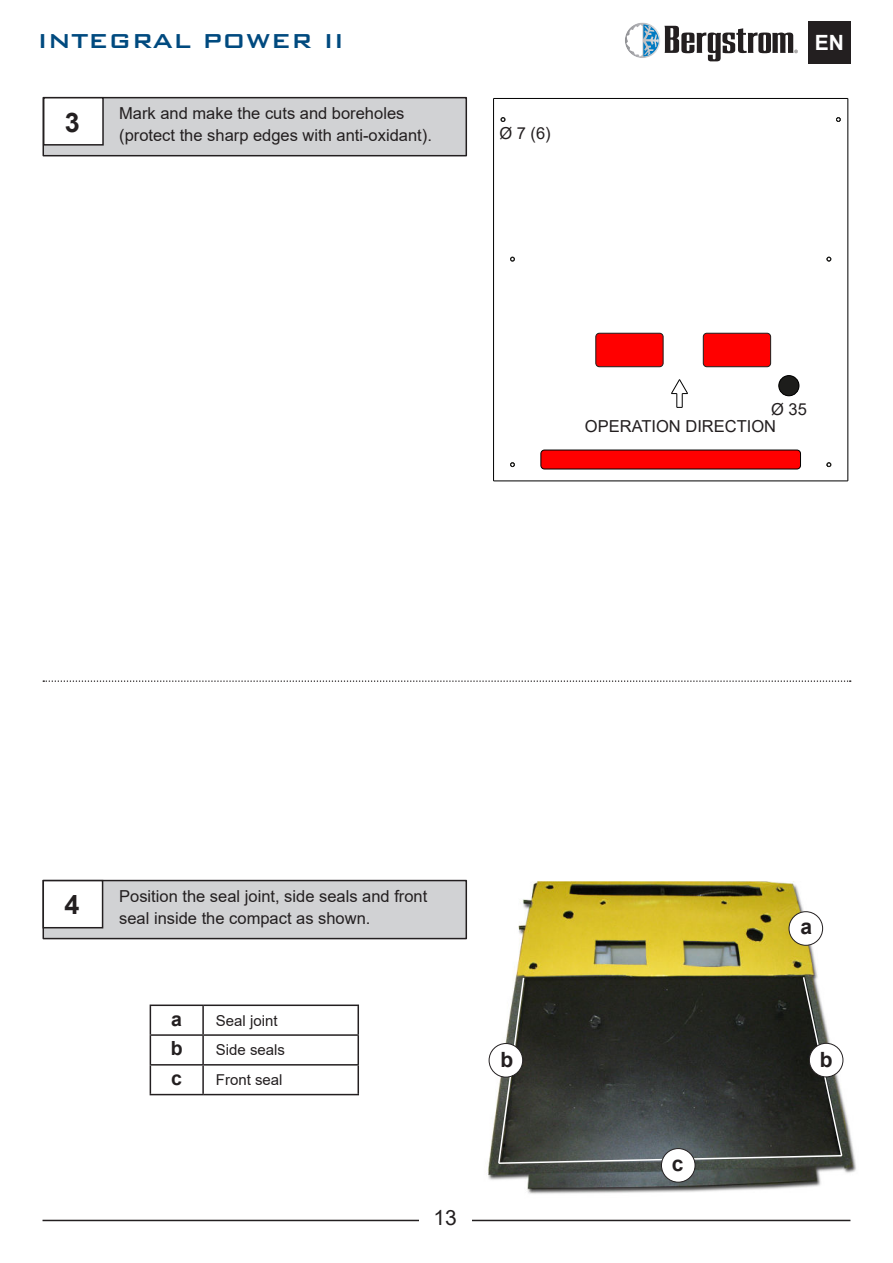
<style>
.page{position:relative;width:893px;height:1263px;background:#fff}
.page>*{position:absolute;margin:0;border:0;box-sizing:border-box;transform-origin:0 0}
.t1{font:500 27px "Bank Gothic BT";color:#004a7f}
.t2{font:700 27px "Arial";color:#231f20}
.t3{font:700 21px "Arial";color:#231f20}
.t4{font:21px "Arial";color:#231f20}
.t5{font:700 21px "Arial";color:#fff}
.t6{font:700 19.5px "Arial";color:#231f20}
.t7{font:16.5px/22.5px "Arial";color:#231f20}
.t8{font:15px "Arial";color:#231f20}
</style>
<div class="page">
<svg style="left:625px;top:23px;width:35px;height:35px"></svg>
<svg style="left:626px;top:24px;width:172px;height:37px"></svg>
<hr style="left:43px;top:1220px;width:807px;height:1px;background:#231f20">
<div style="left:419px;top:1209px;width:52px;height:22px;background:#fff"></div>
<div style="left:808px;top:21px;width:42px;height:43px;background:#231f20"></div>
<svg style="left:43px;top:680px;width:808px;height:2px"></svg>
<div style="left:43px;top:880px;width:423px;height:58px;background:#d1d2d4"></div>
<div style="left:43px;top:880px;width:424px;height:59px;border:2px solid #231f20"></div>
<div style="left:43px;top:881px;width:60px;height:47px;background:#fff"></div>
<div style="left:43px;top:880px;width:60px;height:48px;border:2px solid #231f20"></div>
<img style="left:488px;top:881px;width:368px;height:313px">
<div style="left:789px;top:912px;width:34px;height:33px;background:#fff;border-radius:50%"></div>
<div style="left:788px;top:911px;width:35px;height:35px;border:1px solid #231f20;border-radius:50%"></div>
<hr style="left:150px;top:1004px;width:53px;height:2px;background:#231f20">
<hr style="left:203px;top:1004px;width:156px;height:2px;background:#231f20">
<hr style="left:202px;top:1006px;width:2px;height:28px;background:#231f20">
<hr style="left:357px;top:1006px;width:2px;height:28px;background:#231f20">
<hr style="left:150px;top:1034px;width:53px;height:2px;background:#231f20">
<hr style="left:203px;top:1034px;width:156px;height:2px;background:#231f20">
<hr style="left:202px;top:1036px;width:2px;height:28px;background:#231f20">
<hr style="left:357px;top:1036px;width:2px;height:28px;background:#231f20">
<hr style="left:150px;top:1064px;width:53px;height:1px;background:#231f20">
<svg style="left:150px;top:1006px;width:1px;height:88px"></svg>
<hr style="left:203px;top:1064px;width:156px;height:1px;background:#231f20">
<hr style="left:202px;top:1065px;width:2px;height:29px;background:#231f20">
<hr style="left:357px;top:1065px;width:2px;height:29px;background:#231f20">
<hr style="left:150px;top:1094px;width:53px;height:1px;background:#231f20">
<hr style="left:203px;top:1094px;width:156px;height:1px;background:#231f20">
<svg style="left:497px;top:975px;width:347px;height:190px"></svg>
<div style="left:489px;top:1043px;width:34px;height:34px;background:#fff;border-radius:50%"></div>
<div style="left:489px;top:1043px;width:34px;height:34px;border:1px solid #231f20;border-radius:50%"></div>
<div style="left:809px;top:1043px;width:34px;height:34px;background:#fff;border-radius:50%"></div>
<div style="left:809px;top:1043px;width:34px;height:34px;border:1px solid #231f20;border-radius:50%"></div>
<div style="left:661px;top:1148px;width:34px;height:34px;background:#fff;border-radius:50%"></div>
<div style="left:661px;top:1148px;width:34px;height:35px;border:1px solid #231f20;border-radius:50%"></div>
<div style="left:43px;top:98px;width:423px;height:58px;background:#d1d2d4"></div>
<div style="left:43px;top:97px;width:424px;height:59px;border:2px solid #231f20"></div>
<div style="left:44px;top:98px;width:59px;height:47px;background:#fff"></div>
<div style="left:43px;top:97px;width:61px;height:49px;border:2px solid #231f20"></div>
<div style="left:596px;top:333px;width:67px;height:34px;background:#f00;border-radius:4px"></div>
<div style="left:595px;top:333px;width:69px;height:34px;border:1px solid #1d1d1b;border-radius:4px"></div>
<div style="left:703px;top:333px;width:68px;height:34px;background:#f00;border-radius:4px"></div>
<div style="left:703px;top:333px;width:68px;height:34px;border:1px solid #1d1d1b;border-radius:4px"></div>
<div style="left:541px;top:450px;width:259px;height:19px;background:#f00;border-radius:4px"></div>
<div style="left:541px;top:450px;width:260px;height:19px;border:1px solid #000;border-radius:4px"></div>
<hr style="left:494px;top:480px;width:354px;height:1px;background:#000">
<hr style="left:493px;top:98px;width:1px;height:383px;background:#000">
<svg style="left:671px;top:379px;width:17px;height:29px"></svg>
<hr style="left:847px;top:98px;width:1px;height:383px;background:#000">
<hr style="left:494px;top:98px;width:354px;height:1px;background:#000">
<svg style="left:510px;top:462px;width:5px;height:5px"></svg>
<svg style="left:510px;top:257px;width:5px;height:4px"></svg>
<svg style="left:501px;top:117px;width:4px;height:5px"></svg>
<svg style="left:826px;top:462px;width:5px;height:5px"></svg>
<svg style="left:836px;top:117px;width:5px;height:5px"></svg>
<svg style="left:826px;top:257px;width:5px;height:4px"></svg>
<div style="left:779px;top:376px;width:20px;height:20px;background:#1d1d1b;border-radius:50%"></div>
<div style="left:778px;top:375px;width:21px;height:21px;border:1px solid #000;border-radius:50%"></div>
<h1 class="t1" style="left:38px;top:29px;width:308px">INTEGRAL POWER II</h1>
<p class="t5" style="left:815px;top:30px;width:31px">EN</p>
<h1 class="t2" style="left:65px;top:112px;width:17px">3</h1>
<p class="t7" style="left:119px;top:103px;width:314px">Mark and make the cuts and boreholes (protect the sharp edges with anti-oxidant).</p>
<p class="t7" style="left:499px;top:124px;width:53px">Ø 7 (6)</p>
<p class="t7" style="left:771px;top:399px;width:37px">Ø 35</p>
<p class="t7" style="left:585px;top:416px;width:193px">OPERATION DIRECTION</p>
<h1 class="t2" style="left:64px;top:895px;width:17px">4</h1>
<p class="t7" style="left:119px;top:886px;width:310px">Position the seal joint, side seals and front seal inside the compact as shown.</p>
<p class="t6" style="left:171px;top:1011px;width:12px">a</p>
<p class="t8" style="left:216px;top:1014px;width:63px">Seal joint</p>
<p class="t6" style="left:171px;top:1041px;width:13px">b</p>
<p class="t8" style="left:216px;top:1044px;width:71px">Side seals</p>
<p class="t6" style="left:171px;top:1071px;width:12px">c</p>
<p class="t8" style="left:216px;top:1074px;width:68px">Front seal</p>
<p class="t4" style="left:433px;top:1209px;width:25px">13</p>
<p class="t3" style="left:800px;top:919px;width:13px">a</p>
<p class="t3" style="left:501px;top:1052px;width:14px">b</p>
<p class="t3" style="left:820px;top:1051px;width:14px">b</p>
<p class="t3" style="left:672px;top:1156px;width:13px">c</p>
</div>
